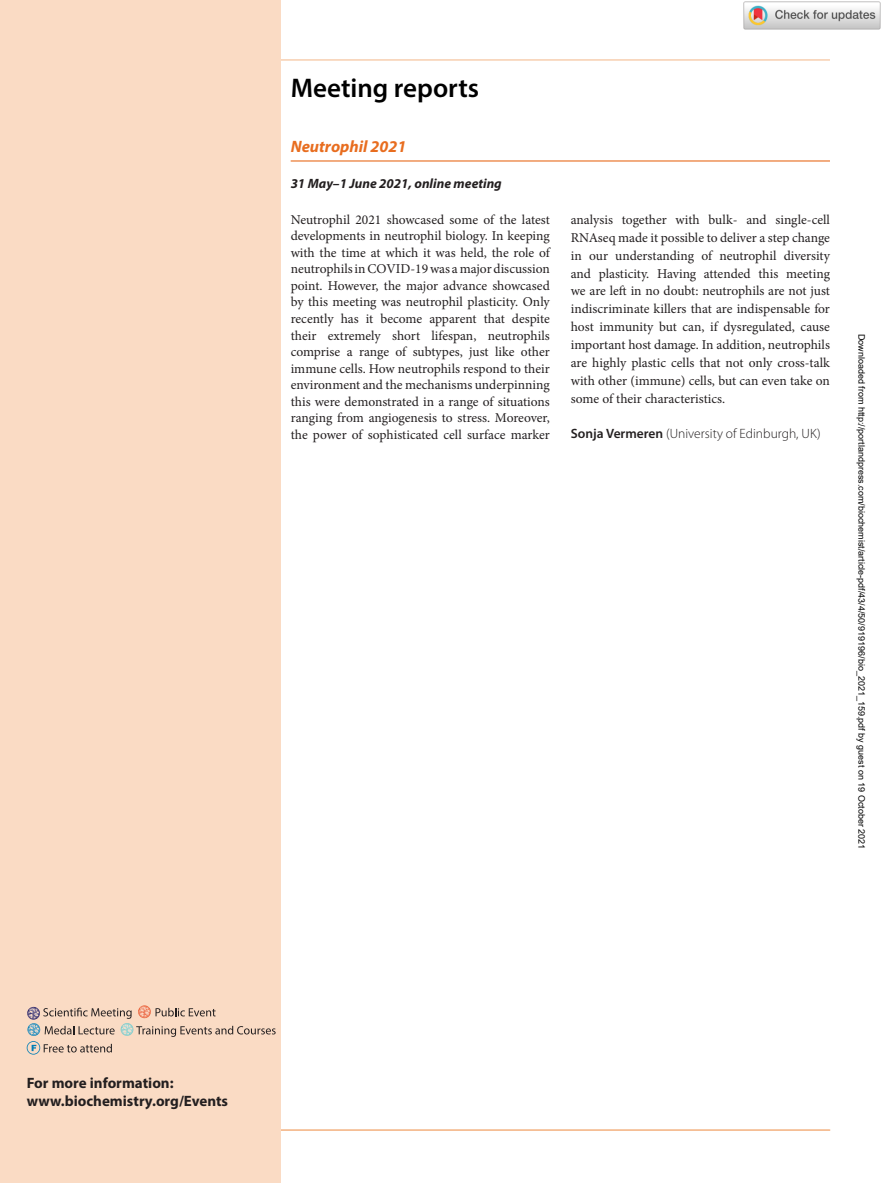
<style>
.page{position:relative;width:893px;height:1183px;background:#fff}
.page>*{position:absolute;margin:0;border:0;box-sizing:border-box;transform-origin:0 0}
.t1{font:600 27px "Myriad Pro";color:#000}
.t2{font:italic 700 16.5px "Myriad Pro";color:#e86d1f}
.t3{font:700 15px/18px "Myriad Pro";color:#231f20}
.t4{font:13.5px/16.5px "Minion Pro";letter-spacing:-.005em;color:#231f20;text-align:justify}
.t5{font:300 13.5px "Myriad Pro";color:#231f20}
.t6{font:italic 700 13.5px "Myriad Pro";color:#231f20}
.t7{font:9px "Arial";color:#000}
.s1{font-weight:600}
</style>
<div class="page">
<div style="left:43px;top:1129px;width:787px;height:1px;border:1px solid #f5be95"></div>
<hr style="left:291px;top:160px;width:539px;height:1px;background:#e86d1f">
<hr style="left:150px;top:59px;width:680px;height:1px;background:#f5be95">
<div style="left:0;top:0;width:281px;height:1182px;background:#fadbc4"></div>
<svg style="left:27px;top:1005px;width:249px;height:49px"></svg>
<img style="left:743px;top:1px;width:138px;height:29px">
<h1 class="t1" style="left:291px;top:71px;width:190px">Meeting reports</h1>
<p class="t2" style="left:291px;top:135px;width:117px">Neutrophil 2021</p>
<p class="t6" style="left:291px;top:174px;width:213px">31 May–1 June 2021, online meeting</p>
<p class="t4" style="left:291px;top:211px;width:261px">Neutrophil 2021 showcased some of the latest developments in neutrophil biology. In keeping with the time at which it was held, the role of neutrophils in COVID-19 was a major discussion point. However, the major advance showcased by this meeting was neutrophil plasticity. Only recently has it become apparent that despite their extremely short lifespan, neutrophils comprise a range of subtypes, just like other immune cells. How neutrophils respond to their environment and the mechanisms underpinning this were demonstrated in a range of situations ranging from angiogenesis to stress. Moreover, the power of sophisticated cell surface marker</p>
<p class="t4" style="left:571px;top:211px;width:261px;line-height:17.9px">analysis together with bulk- and single-cell RNAseq made it possible to deliver a step change in our understanding of neutrophil diversity and plasticity. Having attended this meeting we are left in no doubt: neutrophils are not just indiscriminate killers that are indispensable for host immunity but can, if dysregulated, cause important host damage. In addition, neutrophils are highly plastic cells that not only cross-talk with other (immune) cells, but can even take on some of their characteristics.</p>
<p class="t5" style="left:571px;top:425px;width:251px"><span class="s1">Sonja Vermeren</span> (University of Edinburgh, UK)</p>
<p class="t7" style="left:865px;top:334px;width:516px;rotate:90deg">Downloaded from http://portlandpress.com/biochemist/article-pdf/43/4/50/919196/bio_2021_159.pdf by guest on 19 October 2021</p>
<p class="t3" style="left:27px;top:1072px;width:203px">For more information: www.biochemistry.org/Events</p>
</div>
